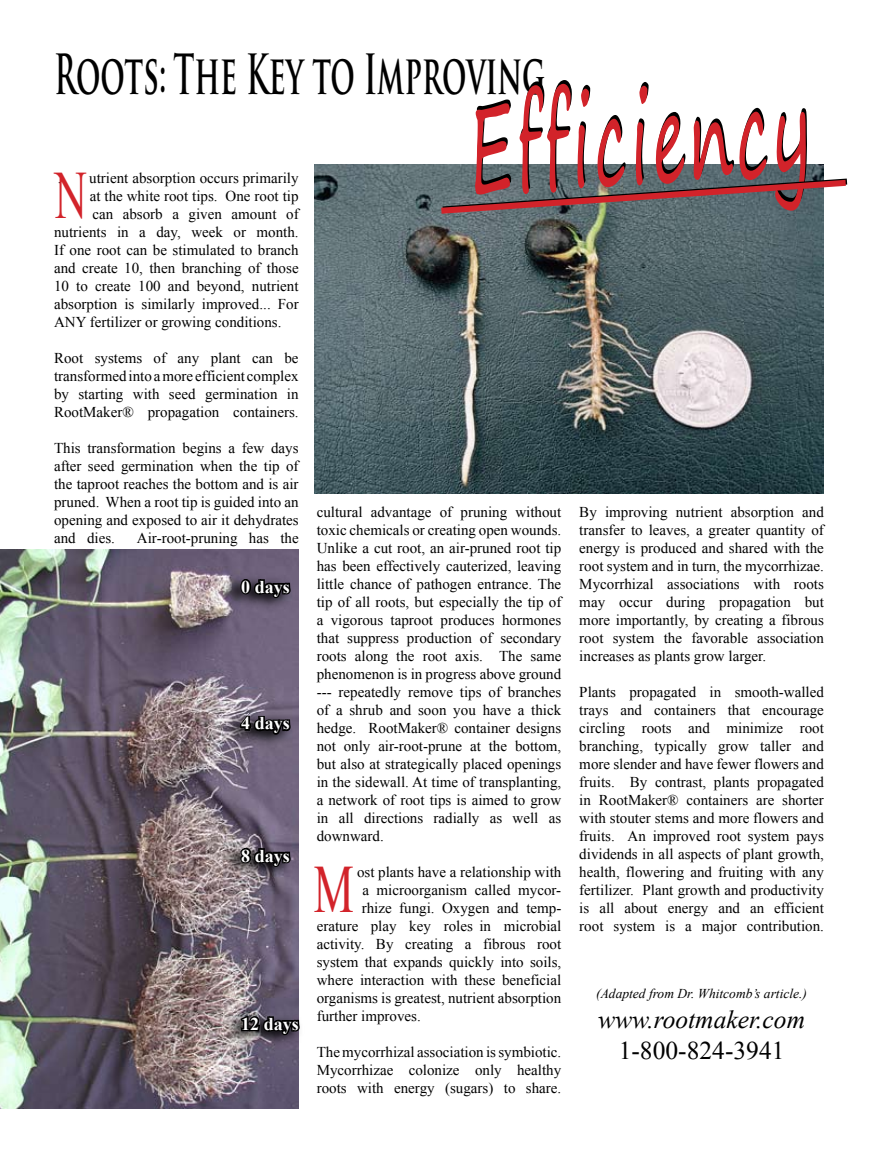
<style>
.page{position:relative;width:878px;height:1161px;background:#fff}
.page>*{position:absolute;margin:0;border:0;box-sizing:border-box;transform-origin:0 0}
.t1{font:119.25px "Segoe Print";color:#000;scale:.55 1}
.t2{font:67.5px "Times New Roman";color:#d2232a;scale:.67 1}
.t3{font:700 54px "Trajan Pro";color:#000;scale:.55 1}
.t4{font:italic 25.5px "Times New Roman";color:#000}
.t5{font:25.5px "Times New Roman";color:#000}
.t6{font:700 18px "Times New Roman";color:#fff}
.t7{font:15px/18px "Times New Roman";color:#000;text-align:justify}
.t8{font:italic 13.5px "Times New Roman";color:#000}
</style>
<div class="page">
<img style="left:314px;top:165px;width:510px;height:329px">
<img style="left:0;top:549px;width:298px;height:560px">
<svg style="left:221px;top:571px;width:74px;height:42px;background:#786d81"></svg>
<svg style="left:238px;top:577px;width:55px;height:24px"></svg>
<svg style="left:221px;top:1008px;width:78px;height:43px;background:#877d89"></svg>
<svg style="left:238px;top:1014px;width:62px;height:24px"></svg>
<svg style="left:221px;top:840px;width:74px;height:42px;background:#867b85"></svg>
<svg style="left:238px;top:845px;width:55px;height:25px"></svg>
<svg style="left:221px;top:708px;width:74px;height:42px;background:#817687"></svg>
<svg style="left:236px;top:714px;width:57px;height:23px"></svg>
<svg style="left:435px;top:175px;width:413px;height:42px;background:#71676b"></svg>
<h3 class="t3" style="left:54px;top:41px;width:894px">Roots: The Key to Improving</h3>
<h1 class="t1" style="left:464px;top:38px;width:623px;rotate:-3deg">Efficiency</h1>
<p class="t7" style="left:58px;top:169px;width:5px">.</p>
<p class="t7" style="left:89px;top:169px;width:211px">utrient absorption occurs primarily</p>
<p class="t7" style="left:90px;top:187px;width:210px">at the white root tips. One root tip</p>
<p class="t7" style="left:92px;top:205px;width:208px">can absorb a given amount of</p>
<p class="t7" style="left:54px;top:223px;width:246px">nutrients in a day, week or month.</p>
<p class="t7" style="left:54px;top:241px;width:246px">If one root can be stimulated to branch</p>
<p class="t7" style="left:54px;top:259px;width:246px">and create 10, then branching of those</p>
<p class="t7" style="left:54px;top:277px;width:246px">10 to create 100 and beyond, nutrient</p>
<p class="t7" style="left:54px;top:295px;width:246px">absorption is similarly improved... For</p>
<p class="t7" style="left:54px;top:313px;width:229px">ANY fertilizer or growing conditions.</p>
<p class="t7" style="left:54px;top:349px;width:246px">Root systems of any plant can be transformed into a more efficient complex by starting with seed germination in RootMaker® propagation containers.</p>
<p class="t7" style="left:54px;top:439px;width:246px">This transformation begins a few days after seed germination when the tip of the taproot reaches the bottom and is air pruned. When a root tip is guided into an opening and exposed to air it dehydrates and dies.</p>
<h2 class="t2" style="left:55px;top:150px;width:50px">N</h2>
<p class="t7" style="left:579px;top:503px;width:246px">By improving nutrient absorption and transfer to leaves, a greater quantity of energy is produced and shared with the root system and in turn, the mycorrhizae.<br>Mycorrhizal associations with roots may occur during propagation but more importantly, by creating a fibrous root system the favorable association increases as plants grow larger.</p>
<p class="t7" style="left:579px;top:683px;width:246px">Plants propagated in smooth-walled trays and containers that encourage circling roots and minimize root branching, typically grow taller and more slender and have fewer flowers and fruits. By contrast, plants propagated in RootMaker® containers are shorter with stouter stems and more flowers and fruits. An improved root system pays dividends in all aspects of plant growth, health, flowering and fruiting with any fertilizer. Plant growth and productivity is all about energy and an efficient root system is a major contribution.</p>
<p class="t7" style="left:316px;top:503px;width:246px">cultural advantage of pruning without toxic chemicals or creating open wounds.<br>Unlike a cut root, an air-pruned root tip has been effectively cauterized, leaving little chance of pathogen entrance. The tip of all roots, but especially the tip of a vigorous taproot produces hormones that suppress production of secondary roots along the root axis. The same phenomenon is in progress above ground --- repeatedly remove tips of branches of a shrub and soon you have a thick hedge. RootMaker® container designs not only air-root-prune at the bottom, but also at strategically placed openings in the sidewall. At time of transplanting, a network of root tips is aimed to grow in all directions radially as well as downward.</p>
<p class="t7" style="left:357px;top:863px;width:206px">ost plants have a relationship with</p>
<p class="t7" style="left:362px;top:881px;width:200px">a microorganism called mycor-</p>
<p class="t7" style="left:362px;top:899px;width:201px">rhize fungi. Oxygen and temp-</p>
<p class="t7" style="left:316px;top:917px;width:246px">erature play key roles in microbial</p>
<p class="t7" style="left:316px;top:935px;width:246px">activity. By creating a fibrous root</p>
<p class="t7" style="left:316px;top:953px;width:246px">system that expands quickly into soils,</p>
<p class="t7" style="left:316px;top:971px;width:246px">where interaction with these beneficial</p>
<p class="t7" style="left:316px;top:989px;width:246px">organisms is greatest, nutrient absorption</p>
<p class="t7" style="left:316px;top:1007px;width:106px">further improves.</p>
<p class="t7" style="left:316px;top:1043px;width:246px">The mycorrhizal association is symbiotic.<br>Mycorrhizae colonize only healthy roots with energy (sugars) to share.</p>
<p class="t7" style="left:137px;top:529px;width:163px">Air-root-pruning has the</p>
<p class="t6" style="left:241px;top:574px;width:50px">0 days</p>
<p class="t6" style="left:241px;top:711px;width:50px">4 days</p>
<p class="t6" style="left:241px;top:843px;width:50px">8 days</p>
<h2 class="t2" style="left:314px;top:844px;width:61px">M</h2>
<p class="t8" style="left:596px;top:984px;width:212px">(Adapted from Dr. Whitcomb’s article.)</p>
<h3 class="t4" style="left:598px;top:1002px;width:208px">www.rootmaker.com</h3>
<h3 class="t5" style="left:618px;top:1033px;width:167px">1-800-824-3941</h3>
<p class="t6" style="left:241px;top:1011px;width:59px">12 days</p>
</div>
